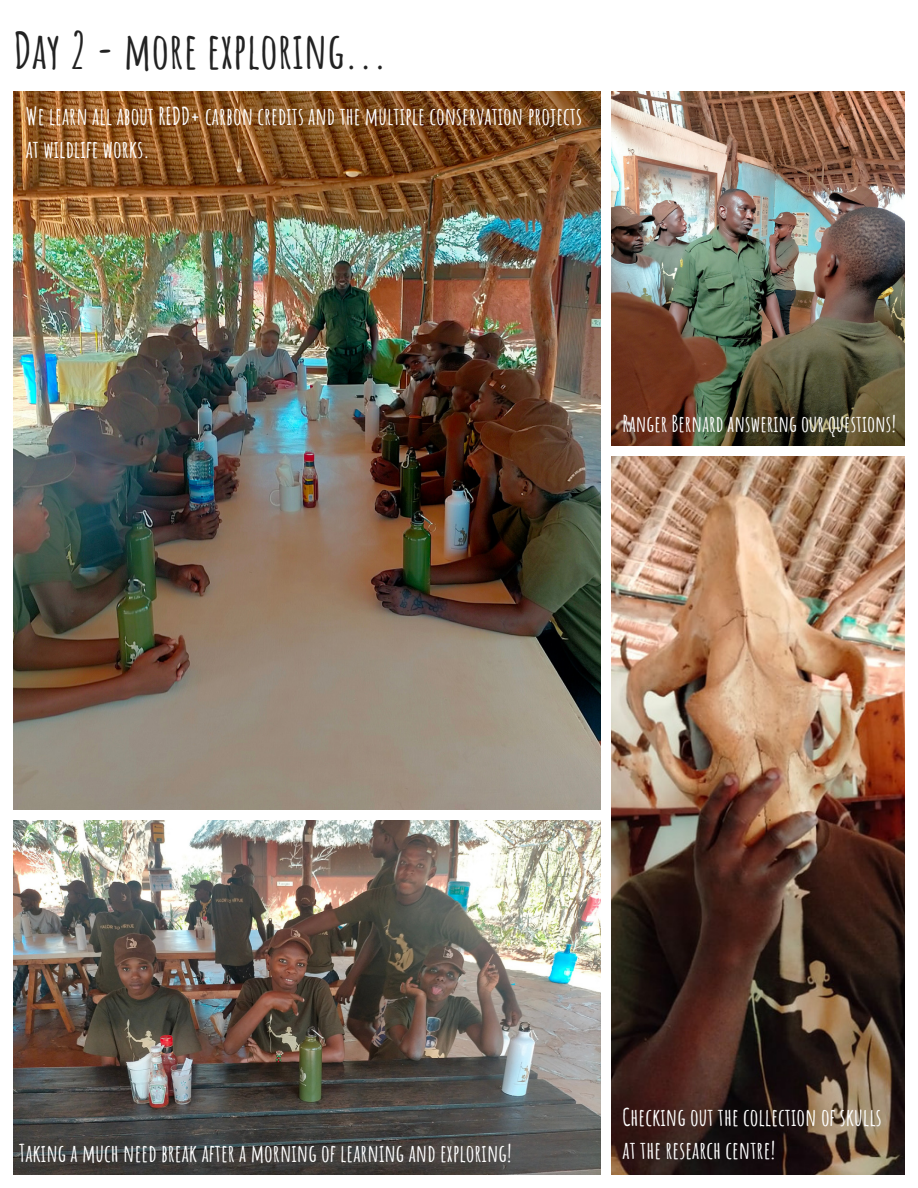
<style>
.page{position:relative;width:918px;height:1188px;background:#fff}
.page>*{position:absolute;margin:0;border:0;box-sizing:border-box;transform-origin:0 0}
.t1{font:700 49.5px "Amatic SC";color:#222}
.t2{font:700 24px/32.7px "Amatic SC";color:#fff}
.t3{font:700 22.5px "Amatic SC";color:#fff}
</style>
<div class="page">
<img style="left:13px;top:92px;width:588px;height:718px">
<img style="left:612px;top:92px;width:292px;height:353px">
<img style="left:13px;top:821px;width:588px;height:353px">
<img style="left:612px;top:456px;width:292px;height:718px">
<p class="t1" style="left:13px;top:19px;width:376px">Day 2 - more exploring...</p>
<p class="t2" style="left:26px;top:99px;width:558px">We learn all about REDD+ carbon credits and the multiple conservation projects at wildlife works.</p>
<p class="t3" style="left:623px;top:409px;width:275px">Ranger Bernard answering our questions!</p>
<p class="t2" style="left:19px;top:1136px;width:494px">Taking a much need break after a morning of learning and exploring!</p>
<p class="t2" style="left:623px;top:1101px;width:261px">Checking out the collection of skulls at the research centre!</p>
</div>
